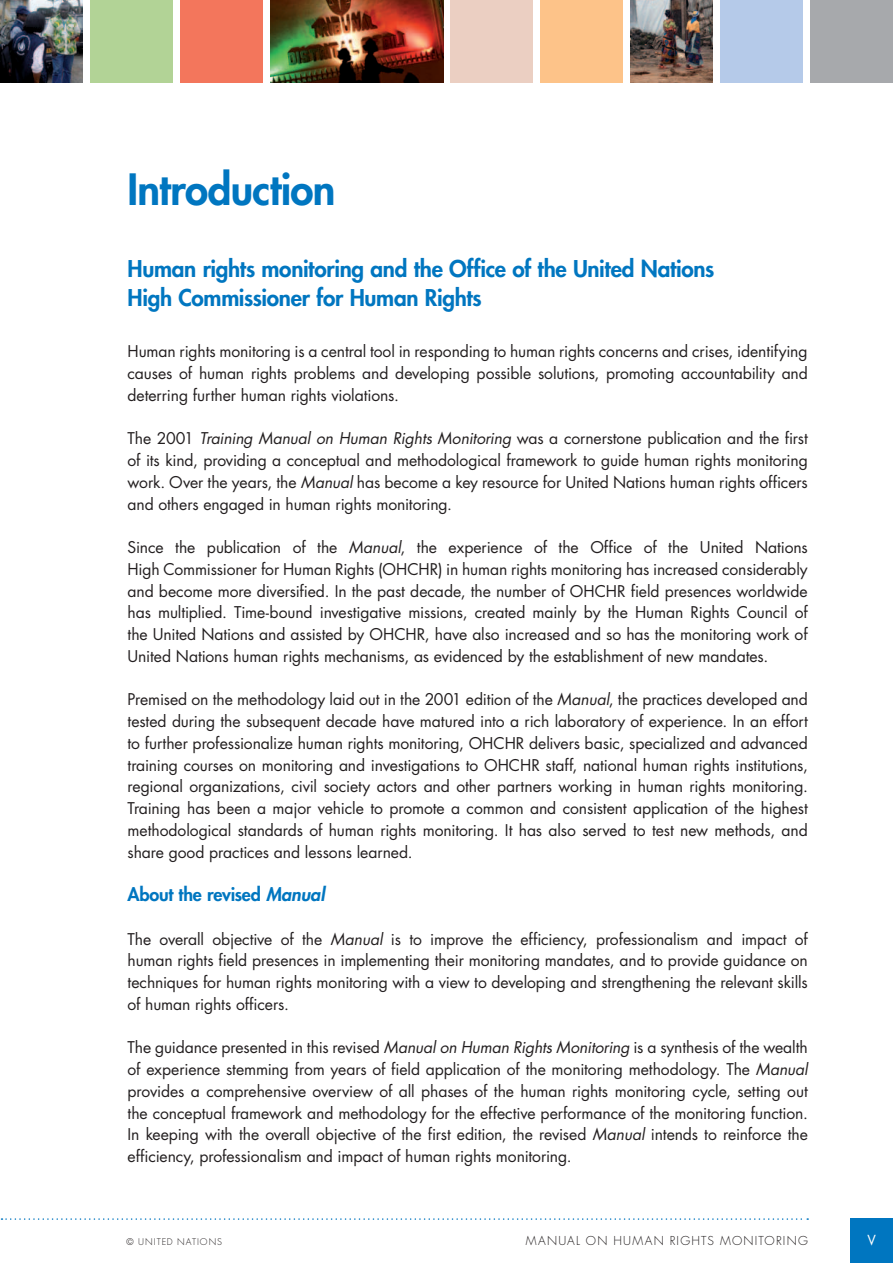
<style>
.page{position:relative;width:893px;height:1263px;background:#fff}
.page>*{position:absolute;margin:0;border:0;box-sizing:border-box;transform-origin:0 0}
.t1{font:800 42px "Futura";letter-spacing:-.015em;color:#0076c0}
.t2{font:800 22.5px/28.5px "Futura";letter-spacing:-.015em;color:#0076c0}
.t3{font:800 18px "Futura";letter-spacing:-.01em;color:#0076c0}
.t4{font:15.75px/21.8px "Futura";letter-spacing:-.005em;color:#231f20;text-align:justify}
.t5{font:13.5px "Futura";color:#fff}
.t6{font:300 12px "Futura";letter-spacing:.105em;color:#231f20}
.t7{font:300 9px "Futura";letter-spacing:.105em;color:#231f20}
.s1{font-style:italic}
</style>
<div class="page">
<div style="left:850px;top:1218px;width:43px;height:45px;background:#0076c0"></div>
<svg style="left:2px;top:1218px;width:806px;height:2px"></svg>
<div style="left:450px;top:0;width:82px;height:83px;background:#ebcfc2"></div>
<img style="left:630px;top:0;width:83px;height:83px">
<div style="left:810px;top:0;width:83px;height:83px;background:#a7a9ac"></div>
<img style="left:270px;top:0;width:173px;height:83px">
<div style="left:540px;top:0;width:83px;height:83px;background:#fdc389"></div>
<img style="left:0;top:0;width:83px;height:83px">
<div style="left:90px;top:0;width:83px;height:83px;background:#b2d396"></div>
<div style="left:180px;top:0;width:83px;height:83px;background:#f3765c"></div>
<div style="left:720px;top:0;width:83px;height:83px;background:#b5cae9"></div>
<h1 class="t1" style="left:128px;top:163px;width:209px">Introduction</h1>
<h2 class="t2" style="left:128px;top:255px;width:588px">Human rights monitoring and the Office of the United Nations<br>High Commissioner for Human Rights</h2>
<p class="t4" style="left:128px;top:341px;width:682px">Human rights monitoring is a central tool in responding to human rights concerns and crises, identifying causes of human rights problems and developing possible solutions, promoting accountability and deterring further human rights violations.</p>
<p class="t4" style="left:128px;top:428px;width:682px">The 2001 <span class="s1">Training Manual on Human Rights Monitoring</span> was a cornerstone publication and the first of its kind, providing a conceptual and methodological framework to guide human rights monitoring work. Over the years, the <span class="s1">Manual</span> has become a key resource for United Nations human rights officers and others engaged in human rights monitoring.</p>
<p class="t4" style="left:128px;top:537px;width:682px">Since the publication of the <span class="s1">Manual</span>, the experience of the Office of the United Nations High Commissioner for Human Rights (OHCHR) in human rights monitoring has increased considerably and become more diversified. In the past decade, the number of OHCHR field presences worldwide has multiplied. Time-bound investigative missions, created mainly by the Human Rights Council of the United Nations and assisted by OHCHR, have also increased and so has the monitoring work of United Nations human rights mechanisms, as evidenced by the establishment of new mandates.</p>
<p class="t4" style="left:128px;top:689px;width:682px">Premised on the methodology laid out in the 2001 edition of the <span class="s1">Manual</span>, the practices developed and tested during the subsequent decade have matured into a rich laboratory of experience. In an effort to further professionalize human rights monitoring, OHCHR delivers basic, specialized and advanced training courses on monitoring and investigations to OHCHR staff, national human rights institutions, regional organizations, civil society actors and other partners working in human rights monitoring.<br>Training has been a major vehicle to promote a common and consistent application of the highest methodological standards of human rights monitoring. It has also served to test new methods, and share good practices and lessons learned.</p>
<p class="t3" style="left:128px;top:883px;width:199px">About the revised <span class="s1">Manual</span></p>
<p class="t4" style="left:128px;top:928px;width:682px">The overall objective of the <span class="s1">Manual</span> is to improve the efficiency, professionalism and impact of human rights field presences in implementing their monitoring mandates, and to provide guidance on techniques for human rights monitoring with a view to developing and strengthening the relevant skills of human rights officers.</p>
<p class="t4" style="left:128px;top:1037px;width:682px">The guidance presented in this revised <span class="s1">Manual on Human Rights Monitoring</span> is a synthesis of the wealth of experience stemming from years of field application of the monitoring methodology. The <span class="s1">Manual </span>provides a comprehensive overview of all phases of the human rights monitoring cycle, setting out the conceptual framework and methodology for the effective performance of the monitoring function.<br>In keeping with the overall objective of the first edition, the revised <span class="s1">Manual</span> intends to reinforce the efficiency, professionalism and impact of human rights monitoring.</p>
<p class="t7" style="left:127px;top:1236px;width:97px">© UNITED NATIONS</p>
<p class="t6" style="left:526px;top:1233px;width:284px">MANUAL ON HUMAN RIGHTS MONITORING</p>
<p class="t5" style="left:867px;top:1231px;width:10px">V</p>
</div>
